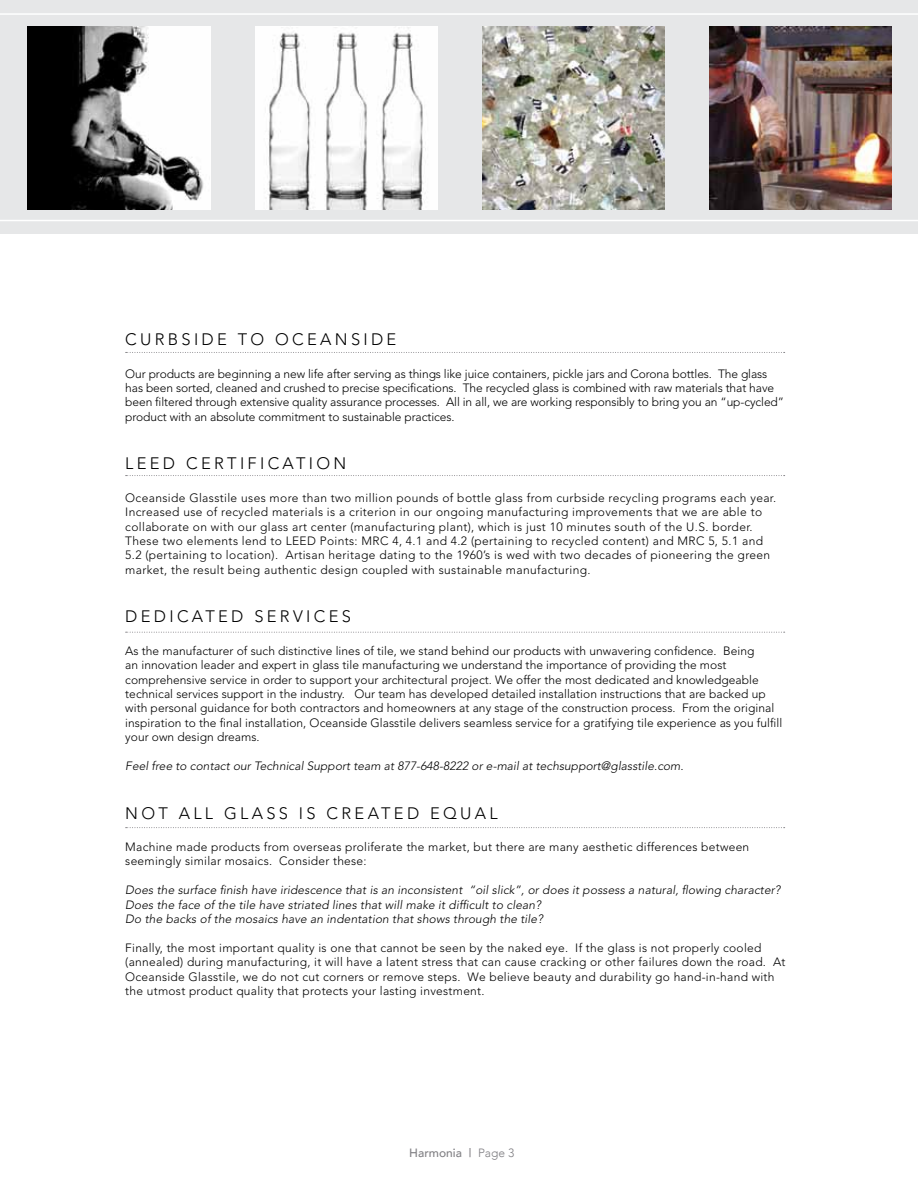
<style>
.page{position:relative;width:918px;height:1188px;background:#fff}
.page>*{position:absolute;margin:0;border:0;box-sizing:border-box;transform-origin:0 0}
.t1{font:300 16.5px "Avenir LT Std";letter-spacing:.2em;color:#000}
.t2{font:300 12px/14.4px "Avenir LT Std";letter-spacing:.005em;color:#000}
.t3{font:300 12px/14.4px "Avenir LT Std";letter-spacing:.03em;color:#000}
.t4{font:300 12px/14.4px "Avenir LT Std";letter-spacing:.025em;color:#000}
.t5{font:italic 300 12px/14.4px "Avenir LT Std";letter-spacing:.01em;color:#000}
.t6{font:500 12px "Avenir";color:#807f83}
.s1{font-weight:300}
</style>
<div class="page">
<svg style="left:126px;top:352px;width:659px;height:1px"></svg>
<svg style="left:126px;top:475px;width:659px;height:1px"></svg>
<svg style="left:126px;top:632px;width:659px;height:1px"></svg>
<svg style="left:126px;top:827px;width:659px;height:1px"></svg>
<div style="left:0;top:0;width:918px;height:233px;background:#e6e7e8"></div>
<img style="left:28px;top:27px;width:182px;height:182px">
<img style="left:255px;top:27px;width:183px;height:182px">
<img style="left:482px;top:27px;width:183px;height:182px">
<img style="left:709px;top:27px;width:183px;height:182px">
<hr style="left:0;top:220px;width:918px;height:1px;background:#fff">
<hr style="left:0;top:13px;width:918px;height:2px;background:#fff">
<h1 class="t1" style="left:125px;top:330px;width:165px">CURBSIDE to ocea</h1>
<h1 class="t1" style="left:335px;top:330px;width:29px">nside</h1>
<p class="t2" style="left:125px;top:366px;width:660px">Our products are beginning a new life after serving as things like juice containers, pickle jars and Corona bottles. The glass has been sorted, cleaned and crushed to precise specifications. The recycled glass is combined with raw materials that have been filtered through extensive quality assurance processes. All in all, we are working responsibly to bring you an “up-cycled” product with an absolute commitment to sustainable practices.</p>
<h1 class="t1" style="left:125px;top:454px;width:219px">LEED CERTIFICATION</h1>
<p class="t3" style="left:125px;top:490px;width:653px">Oceanside Glasstile uses more than two million pounds of bottle glass from curbside recycling programs each year.<br>Increased use of recycled materials is a criterion in our ongoing manufacturing improvements that we are able to collaborate on with our glass art center (manufacturing plant), which is just 10 minutes south of the U.S. border.<br>These two elements lend to LEED Points: MRC 4, 4.1 and 4.2 (pertaining to recycled content) and MRC 5, 5.1 and 5.2 (pertaining to location). Artisan heritage dating to the 1960’s is wed with two decades of pioneering the green market, the result being authentic design coupled with sustainable manufacturing.</p>
<h1 class="t1" style="left:125px;top:607px;width:29px">Dedica</h1>
<h1 class="t1" style="left:205px;top:607px;width:26px">ted</h1>
<h1 class="t1" style="left:254px;top:607px;width:64px">Ser vices</h1>
<p class="t2" style="left:125px;top:643px;width:659px">As the manufacturer of such distinctive lines of tile, we stand behind our products with unwavering confidence. Being<br>an innovation leader and expert in glass tile manufacturing we understand the importance of providing the most comprehensive service in order to support your architectural project. We offer the most dedicated and knowledgeable technical services support in the industry. Our team has developed detailed installation instructions that are backed up with personal guidance for both contractors and homeowners at any stage of the construction process. From the original inspiration to the final installation, Oceanside Glasstile delivers seamless service for a gratifying tile experience as you fulfill your own design dreams.</p>
<p class="t5" style="left:125px;top:759px;width:560px">Feel free to contact our Technical Support team at 877-648-8222 or e-mail at techsupport@glasstile.com.</p>
<h1 class="t1" style="left:125px;top:803px;width:66px">No t all</h1>
<h1 class="t1" style="left:224px;top:803px;width:14px">glass</h1>
<h1 class="t1" style="left:299px;top:803px;width:42px">is crea</h1>
<h1 class="t1" style="left:381px;top:803px;width:26px">ted</h1>
<h1 class="t1" style="left:430px;top:803px;width:44px">equal</h1>
<p class="t4" style="left:125px;top:840px;width:626px">Machine made products from overseas proliferate the market, but there are many aesthetic differences between seemingly similar mosaics. Consider these:</p>
<p class="t5" style="left:125px;top:883px;width:657px">Does the surface finish have iridescence that is an inconsistent “oil slick”, or does it possess a natural, flowing character?<br>Does the face of the tile have striated lines that will make it difficult to clean?<br>Do the backs of the mosaics have an indentation that shows through the tile?</p>
<p class="t4" style="left:125px;top:940px;width:662px">Finally, the most important quality is one that cannot be seen by the naked eye. If the glass is not properly cooled (annealed) during manufacturing, it will have a latent stress that can cause cracking or other failures down the road. At Oceanside Glasstile, we do not cut corners or remove steps. We believe beauty and durability go hand-in-hand with the utmost product quality that protects your lasting investment.</p>
<p class="t6" style="left:409px;top:1142px;width:107px">Harmonia | <span class="s1">Page 3</span></p>
</div>
